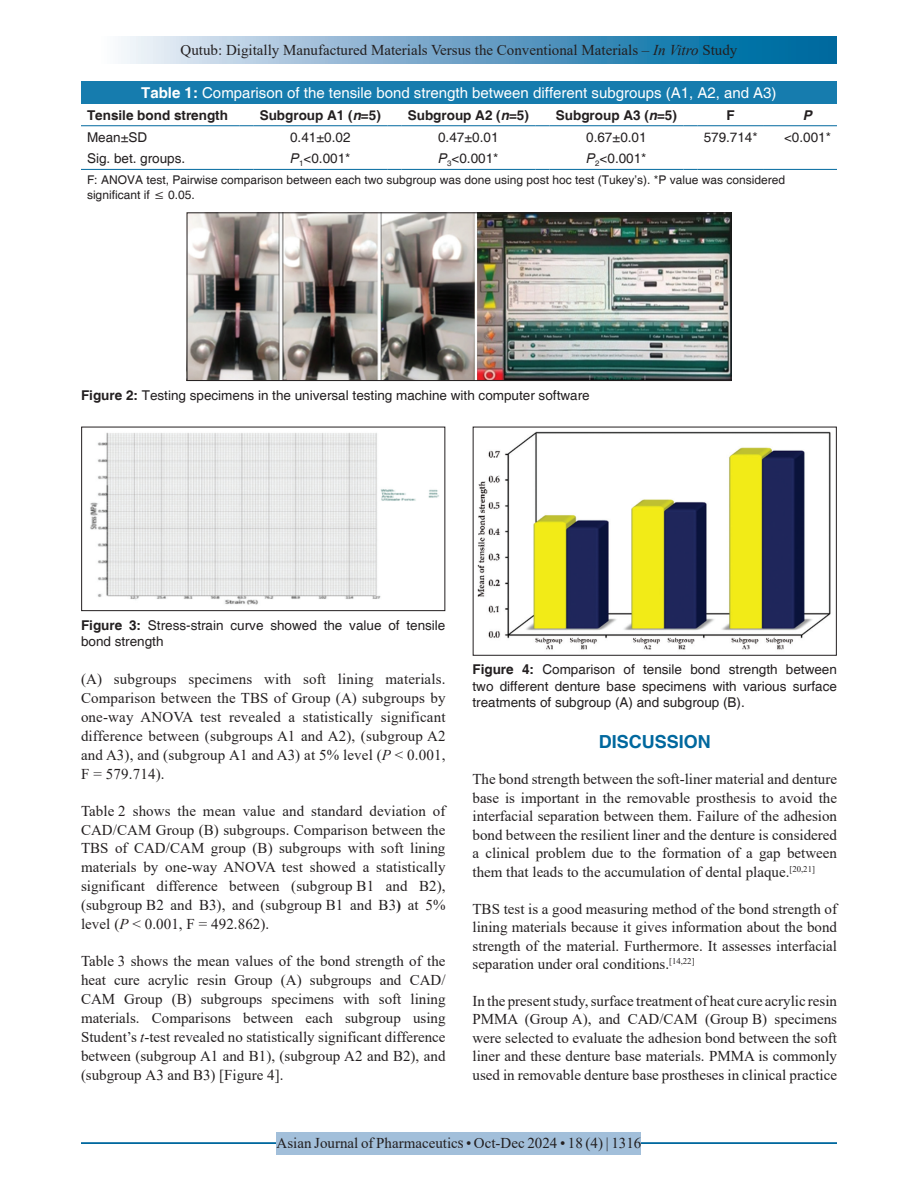
<style>
.page{position:relative;width:918px;height:1188px;background:#fff}
.page>*{position:absolute;margin:0;border:0;box-sizing:border-box;transform-origin:0 0}
.t1{font:700 18px "Helvetica";color:#00689e}
.TX{font:15px/18.9px "Times New Roman";color:#231f20;text-align:justify}
.TT{font:15px "Helvetica";color:#fff}
.FGC{font:13.5px/16.5px "Helvetica";color:#231f20}
.TCH{font:700 13.5px "Helvetica";color:#231f20}
.TB{font:13.5px "Helvetica";color:#231f20}
.TBL{font:13.5px "Helvetica";color:#231f20}
.TCH-2{font:italic 700 13.5px "Helvetica";color:#231f20}
.TFN{font:12px/15px "Helvetica";color:#231f20}
.s1{font-style:italic}
.s2{font-weight:700}
</style>
<div class="page">
<div style="left:81px;top:37px;width:756px;height:27px;background:linear-gradient(to right,#fcf4fb,#005d99)"></div>
<hr style="left:81px;top:1142px;width:756px;height:2px;background:#00689e">
<div style="left:277px;top:1132px;width:364px;height:22px;background:#a2bfda"></div>
<div style="left:81px;top:81px;width:756px;height:23px;background:#167cae"></div>
<hr style="left:81px;top:169px;width:158px;height:1px;background:#00689e">
<svg style="left:239px;top:169px;width:14px;height:1px"></svg>
<hr style="left:253px;top:169px;width:134px;height:1px;background:#00689e">
<svg style="left:387px;top:169px;width:14px;height:1px"></svg>
<hr style="left:401px;top:169px;width:134px;height:1px;background:#00689e">
<svg style="left:535px;top:169px;width:14px;height:1px"></svg>
<hr style="left:549px;top:169px;width:134px;height:1px;background:#00689e">
<svg style="left:683px;top:169px;width:14px;height:1px"></svg>
<hr style="left:697px;top:169px;width:67px;height:1px;background:#00689e">
<svg style="left:764px;top:169px;width:14px;height:1px"></svg>
<hr style="left:778px;top:169px;width:59px;height:1px;background:#00689e">
<hr style="left:81px;top:125px;width:158px;height:1px;background:#00689e">
<svg style="left:239px;top:125px;width:14px;height:1px"></svg>
<hr style="left:253px;top:125px;width:134px;height:1px;background:#00689e">
<svg style="left:387px;top:125px;width:14px;height:1px"></svg>
<hr style="left:401px;top:125px;width:134px;height:1px;background:#00689e">
<svg style="left:535px;top:125px;width:14px;height:1px"></svg>
<hr style="left:549px;top:125px;width:134px;height:1px;background:#00689e">
<svg style="left:683px;top:125px;width:14px;height:1px"></svg>
<hr style="left:697px;top:125px;width:67px;height:1px;background:#00689e">
<svg style="left:764px;top:125px;width:14px;height:1px"></svg>
<hr style="left:778px;top:125px;width:59px;height:1px;background:#00689e">
<img style="left:189px;top:215px;width:540px;height:164px">
<div style="left:187px;top:213px;width:544px;height:168px;border:1px solid #231f20"></div>
<img style="left:90px;top:432px;width:349px;height:173px">
<div style="left:81px;top:427px;width:364px;height:184px;border:1px solid #231f20"></div>
<img style="left:477px;top:431px;width:354px;height:219px">
<p class="TX" style="left:181px;top:41px;width:558px">Qutub: Digitally Manufactured Materials Versus the Conventional Materials – <span class="s1">In Vitro</span> Study</p>
<p class="TT" style="left:141px;top:84px;width:637px"><span class="s2">Table 1:</span> Comparison of the tensile bond strength between different subgroups (A1, A2, and A3)</p>
<p class="TCH" style="left:87px;top:107px;width:143px">Tensile bond strength</p>
<p class="TCH" style="left:260px;top:107px;width:123px">Subgroup A1 (<span class="s1">n</span>=5)</p>
<p class="TCH" style="left:408px;top:107px;width:123px">Subgroup A2 (<span class="s1">n</span>=5)</p>
<p class="TCH" style="left:556px;top:107px;width:123px">Subgroup A3 (<span class="s1">n</span>=5)</p>
<p class="TCH" style="left:727px;top:107px;width:10px">F</p>
<p class="TCH-2" style="left:803px;top:107px;width:11px">P</p>
<p class="TB" style="left:87px;top:129px;width:62px">Mean±SD</p>
<p class="TB" style="left:290px;top:129px;width:62px">0.41±0.02</p>
<p class="TB" style="left:438px;top:129px;width:62px">0.47±0.01</p>
<p class="TB" style="left:586px;top:129px;width:62px">0.67±0.01</p>
<p class="TB" style="left:704px;top:129px;width:56px">579.714*</p>
<p class="TB" style="left:784px;top:129px;width:48px">&lt;0.001*</p>
<p class="TBL" style="left:87px;top:151px;width:100px">Sig. bet. groups.</p>
<p class="TBL" style="left:290px;top:151px;width:62px"><span class="s1">P</span><sub>1</sub>&lt;0.001*</p>
<p class="TBL" style="left:438px;top:151px;width:62px"><span class="s1">P</span><sub>3</sub>&lt;0.001*</p>
<p class="TBL" style="left:586px;top:151px;width:62px"><span class="s1">P</span><sub>2</sub>&lt;0.001*</p>
<p class="TFN" style="left:87px;top:173px;width:700px">F: ANOVA test, Pairwise comparison between each two subgroup was done using post hoc test (Tukey’s). *P value was considered significant if ≤ 0.05.</p>
<p class="FGC" style="left:81px;top:387px;width:510px"><span class="s2">Figure 2:</span> Testing specimens in the universal testing machine with computer software</p>
<p class="FGC" style="left:81px;top:617px;width:366px"><span class="s2">Figure 3:</span> Stress-strain curve showed the value of tensile bond strength</p>
<p class="TX" style="left:81px;top:669px;width:366px">(A) subgroups specimens with soft lining materials.<br>Comparison between the TBS of Group (A) subgroups by one-way ANOVA test revealed a statistically significant difference between (subgroups A1 and A2), (subgroup A2 and A3), and (subgroup A1 and A3) at 5% level (<span class="s1">P</span> &lt; 0.001, F = 579.714).</p>
<p class="TX" style="left:81px;top:801px;width:366px">Table 2 shows the mean value and standard deviation of CAD/CAM Group (B) subgroups. Comparison between the TBS of CAD/CAM group (B) subgroups with soft lining materials by one-way ANOVA test showed a statistically significant difference between (subgroup B1 and B2), (subgroup B2 and B3), and (subgroup B1 and B3<span class="s2">)</span> at 5% level (<span class="s1">P</span> &lt; 0.001, F = 492.862).</p>
<p class="TX" style="left:81px;top:951px;width:366px">Table 3 shows the mean values of the bond strength of the heat cure acrylic resin Group (A) subgroups and CAD/ CAM Group (B) subgroups specimens with soft lining materials. Comparisons between each subgroup using Student’s <span class="s1">t</span>-test revealed no statistically significant difference between (subgroup A1 and B1), (subgroup A2 and B2), and (subgroup A3 and B3) [Figure 4].</p>
<p class="FGC" style="left:472px;top:662px;width:366px;text-align:justify"><span class="s2">Figure 4:</span> Comparison of tensile bond strength between two different denture base specimens with various surface treatments of subgroup (A) and subgroup (B).</p>
<h1 class="t1" style="left:599px;top:730px;width:114px">DISCUSSION</h1>
<p class="TX" style="left:472px;top:769px;width:366px">The bond strength between the soft-liner material and denture base is important in the removable prosthesis to avoid the interfacial separation between them. Failure of the adhesion bond between the resilient liner and the denture is considered a clinical problem due to the formation of a gap between them that leads to the accumulation of dental plaque.<sup>[20,21]</sup></p>
<p class="TX" style="left:472px;top:899px;width:366px">TBS test is a good measuring method of the bond strength of lining materials because it gives information about the bond strength of the material. Furthermore. It assesses interfacial separation under oral conditions.<sup>[14,22]</sup></p>
<p class="TX" style="left:472px;top:991px;width:366px">In the present study, surface treatment of heat cure acrylic resin PMMA (Group A), and CAD/CAM (Group B) specimens were selected to evaluate the adhesion bond between the soft liner and these denture base materials. PMMA is commonly used in removable denture base prostheses in clinical practice</p>
<p class="TX" style="left:277px;top:1133px;width:366px">Asian Journal of Pharmaceutics • Oct-Dec 2024 • 18 (4) | 1316</p>
</div>
